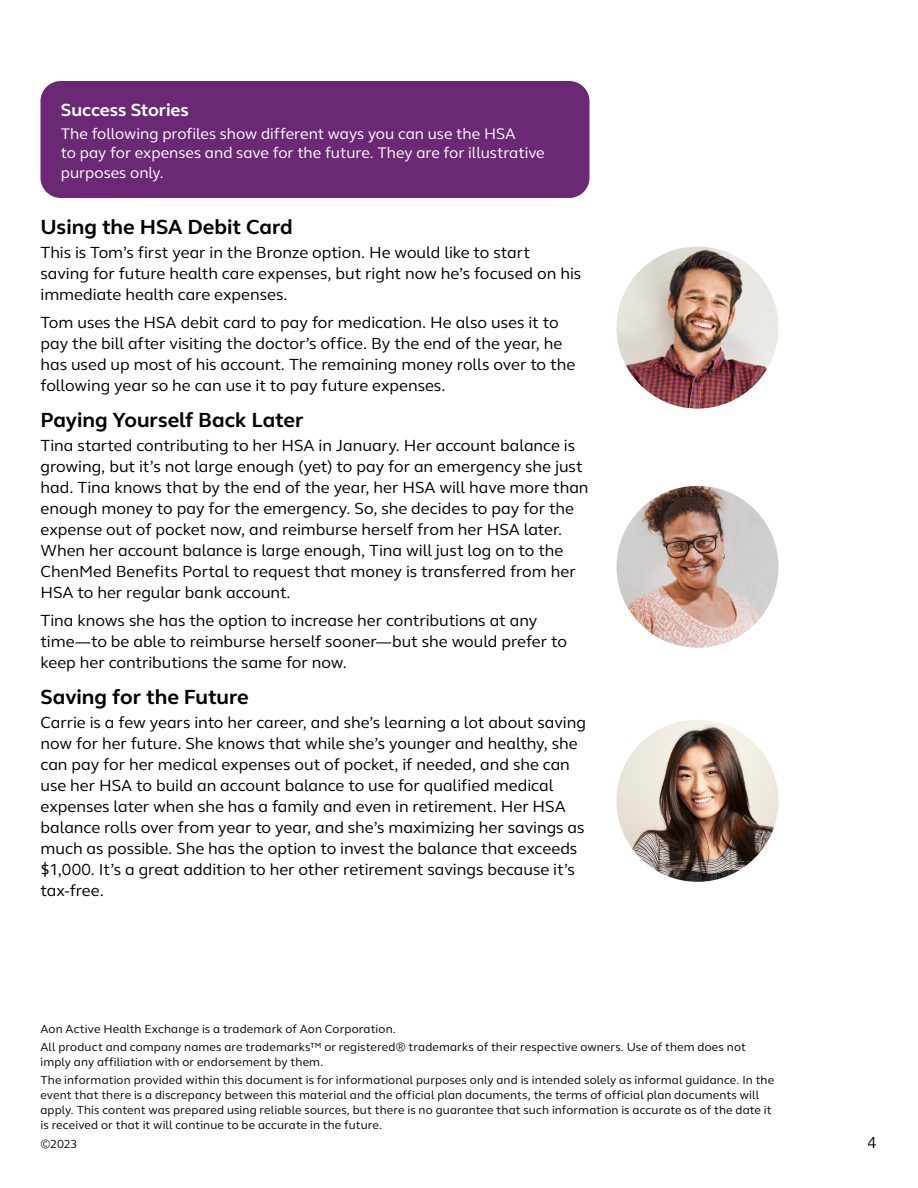
<style>
.page{position:relative;width:918px;height:1188px;background:#fff}
.page>*{position:absolute;margin:0;border:0;box-sizing:border-box;transform-origin:0 0}
.t1{font:700 21px "FS Thrive Elliot";color:#000}
.t2{font:700 18px "FS Thrive Elliot";letter-spacing:-.005em;color:#fff}
.t3{font:16.5px/21px "FS Thrive Elliot";letter-spacing:-.005em;color:#000}
.t4{font:15.75px/19.5px "FS Thrive Elliot";color:#fff}
.t5{font:12px/18.3px "FS Thrive Elliot";letter-spacing:.01em;color:#000}
</style>
<div class="page">
<img style="left:616px;top:247px;width:162px;height:162px;border-radius:81px">
<img style="left:616px;top:486px;width:162px;height:162px;border-radius:81px">
<img style="left:616px;top:720px;width:162px;height:162px;border-radius:81px">
<div style="left:40px;top:81px;width:550px;height:117px;background:#6a2875;border-radius:20px"></div>
<p class="t2" style="left:61px;top:99px;width:130px">Success Stories</p>
<p class="t4" style="left:61px;top:124px;width:486px">The following profiles show different ways you can use the HSA<br>to pay for expenses and save for the future. They are for illustrative purposes only.</p>
<p class="t1" style="left:40px;top:214px;width:254px">Using the HSA Debit Card</p>
<p class="t3" style="left:40px;top:242px;width:542px">This is Tom’s first year in the Bronze option. He would like to start saving for future health care expenses, but right now he’s focused on his immediate health care expenses.</p>
<p class="t3" style="left:40px;top:312px;width:536px">Tom uses the HSA debit card to pay for medication. He also uses it to pay the bill after visiting the doctor’s office. By the end of the year, he has used up most of his account. The remaining money rolls over to the following year so he can use it to pay future expenses.</p>
<p class="t1" style="left:40px;top:407px;width:265px">Paying Yourself Back Later</p>
<p class="t3" style="left:40px;top:435px;width:550px">Tina started contributing to her HSA in January. Her account balance is growing, but it’s not large enough (yet) to pay for an emergency she just had. Tina knows that by the end of the year, her HSA will have more than enough money to pay for the emergency. So, she decides to pay for the expense out of pocket now, and reimburse herself from her HSA later.<br>When her account balance is large enough, Tina will just log on to the ChenMed Benefits Portal to request that money is transferred from her HSA to her regular bank account.</p>
<p class="t3" style="left:40px;top:610px;width:528px">Tina knows she has the option to increase her contributions at any time—to be able to reimburse herself sooner—but she would prefer to keep her contributions the same for now.</p>
<p class="t1" style="left:40px;top:684px;width:210px">Saving for the Future</p>
<p class="t3" style="left:40px;top:712px;width:547px">Carrie is a few years into her career, and she’s learning a lot about saving now for her future. She knows that while she’s younger and healthy, she can pay for her medical expenses out of pocket, if needed, and she can use her HSA to build an account balance to use for qualified medical expenses later when she has a family and even in retirement. Her HSA balance rolls over from year to year, and she’s maximizing her savings as much as possible. She has the option to invest the balance that exceeds $1,000. It’s a great addition to her other retirement savings because it’s tax-free.</p>
<p class="t5" style="left:40px;top:1020px;width:707px">Aon Active Health Exchange is a trademark of Aon Corporation.<br>All product and company names are trademarks™ or registered® trademarks of their respective owners. Use of them does not</p>
<p class="t5" style="left:40px;top:1053px;width:735px">imply any affiliation with or endorsement by them.<br>The information provided within this document is for informational purposes only and is intended solely as informal guidance. In the</p>
<p class="t5" style="left:40px;top:1088px;width:733px;line-height:15px">event that there is a discrepancy between this material and the official plan documents, the terms of official plan documents will apply. This content was prepared using reliable sources, but there is no guarantee that such information is accurate as of the date it is received or that it will continue to be accurate in the future.</p>
<p class="t5" style="left:40px;top:1134px;width:39px">©2023</p>
<p class="t3" style="left:868px;top:1132px;width:11px">4</p>
</div>
